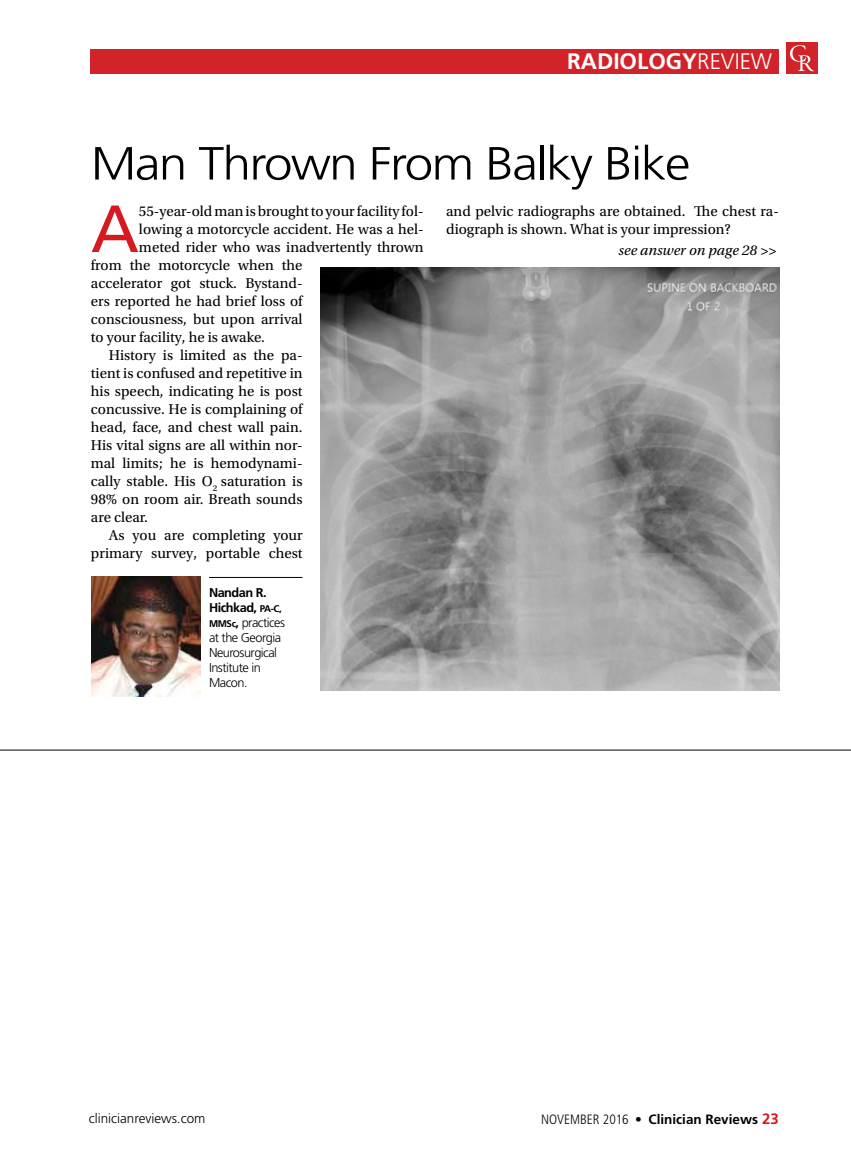
<style>
.page{position:relative;width:851px;height:1161px;background:#fff}
.page>*{position:absolute;margin:0;border:0;box-sizing:border-box;transform-origin:0 0}
.t1{font:66.6px "Frutiger LT Std";color:#d71920}
.t2{font:300 46.5px "Frutiger LT Std";letter-spacing:-.03em;color:#000;scale:1.1 1}
.t3{font:700 22.5px "Frutiger LT Std";color:#fff}
.t4{font:15px/18px "Utopia Std";color:#000}
.t5{font:italic 15px "Utopia Std";color:#000}
.t6{font:700 13.5px "Frutiger LT Std";color:#000}
.t7{font:300 13.5px "Frutiger LT Std";color:#000}
.t8{font:300 12.75px/15px "Frutiger LT Std";letter-spacing:-.04em;color:#000}
.s1{font-weight:300}
.s2{font-weight:700}
.s3{font-weight:700;font-size:9.75px}
.s4{font-weight:300;font-stretch:condensed}
.s5{font-weight:400;font-stretch:condensed}
.s6{font-size:15px;color:#d71920}
</style>
<div class="page">
<img style="left:92px;top:577px;width:109px;height:120px">
<hr style="left:209px;top:577px;width:93px;height:1px;background:#000">
<img style="left:320px;top:268px;width:459px;height:422px">
<div style="left:90px;top:50px;width:688px;height:24px;background:#d2232a"></div>
<div style="left:786px;top:43px;width:31px;height:31px;background:#d2232a"></div>
<svg style="left:790px;top:45px;width:24px;height:26px"></svg>
<hr style="left:0;top:750px;width:850px;height:1px;background:#000">
<h3 class="t3" style="left:567px;top:48px;width:206px">RADIOLOGY<span class="s1">REVIEW</span></h3>
<h2 class="t2" style="left:91px;top:137px;width:546px">Man Thrown From Balky Bike</h2>
<h1 class="t1" style="left:91px;top:190px;width:50px">A</h1>
<p class="t4" style="left:139px;top:202px;width:286px">55-year-old man is brought to your facility fol-</p>
<p class="t4" style="left:139px;top:220px;width:286px">lowing a motorcycle accident. He was a hel-</p>
<p class="t4" style="left:139px;top:238px;width:286px">meted rider who was inadvertently thrown</p>
<p class="t4" style="left:91px;top:256px;width:213px">from the motorcycle when the</p>
<p class="t4" style="left:91px;top:274px;width:213px">accelerator got stuck. Bystand-</p>
<p class="t4" style="left:91px;top:292px;width:213px">ers reported he had brief loss of</p>
<p class="t4" style="left:91px;top:310px;width:213px">consciousness, but upon arrival</p>
<p class="t4" style="left:91px;top:328px;width:175px">to your facility, he is awake.</p>
<p class="t4" style="left:109px;top:346px;width:195px">History is limited as the pa-</p>
<p class="t4" style="left:91px;top:364px;width:213px">tient is confused and repetitive in</p>
<p class="t4" style="left:91px;top:382px;width:213px">his speech, indicating he is post</p>
<p class="t4" style="left:91px;top:400px;width:213px">concussive. He is complaining of</p>
<p class="t4" style="left:91px;top:418px;width:213px">head, face, and chest wall pain.</p>
<p class="t4" style="left:91px;top:436px;width:213px">His vital signs are all within nor-</p>
<p class="t4" style="left:91px;top:454px;width:213px">mal limits; he is hemodynami-</p>
<p class="t4" style="left:91px;top:472px;width:213px">cally stable. His O<sub>2</sub> saturation is</p>
<p class="t4" style="left:91px;top:490px;width:213px">98% on room air. Breath sounds</p>
<p class="t4" style="left:91px;top:508px;width:59px">are clear.</p>
<p class="t4" style="left:109px;top:526px;width:195px">As you are completing your</p>
<p class="t4" style="left:91px;top:544px;width:213px">primary survey, portable chest</p>
<p class="t8" style="left:209px;top:585px;width:78px"><span class="s2">Nandan R.<br>Hichkad,</span> <span class="s3">PA-C,<br>MMSc</span><span class="s2">,</span> practices at the Georgia<br>Neurosurgical<br>Institute in<br>Macon.</p>
<p class="t4" style="left:446px;top:202px;width:334px">and pelvic radiographs are obtained. The chest ra&shy;diograph is shown. What is your impression?</p>
<p class="t5" style="left:618px;top:242px;width:159px">see answer on page 28 &gt;&gt;</p>
<p class="t7" style="left:89px;top:1111px;width:118px">clinicianreviews.com</p>
<p class="t6" style="left:541px;top:1112px;width:239px"><span class="s4">NOVEMBER 2016</span> <span class="s5">•</span> Clinician Reviews <span class="s6">23</span></p>
</div>
